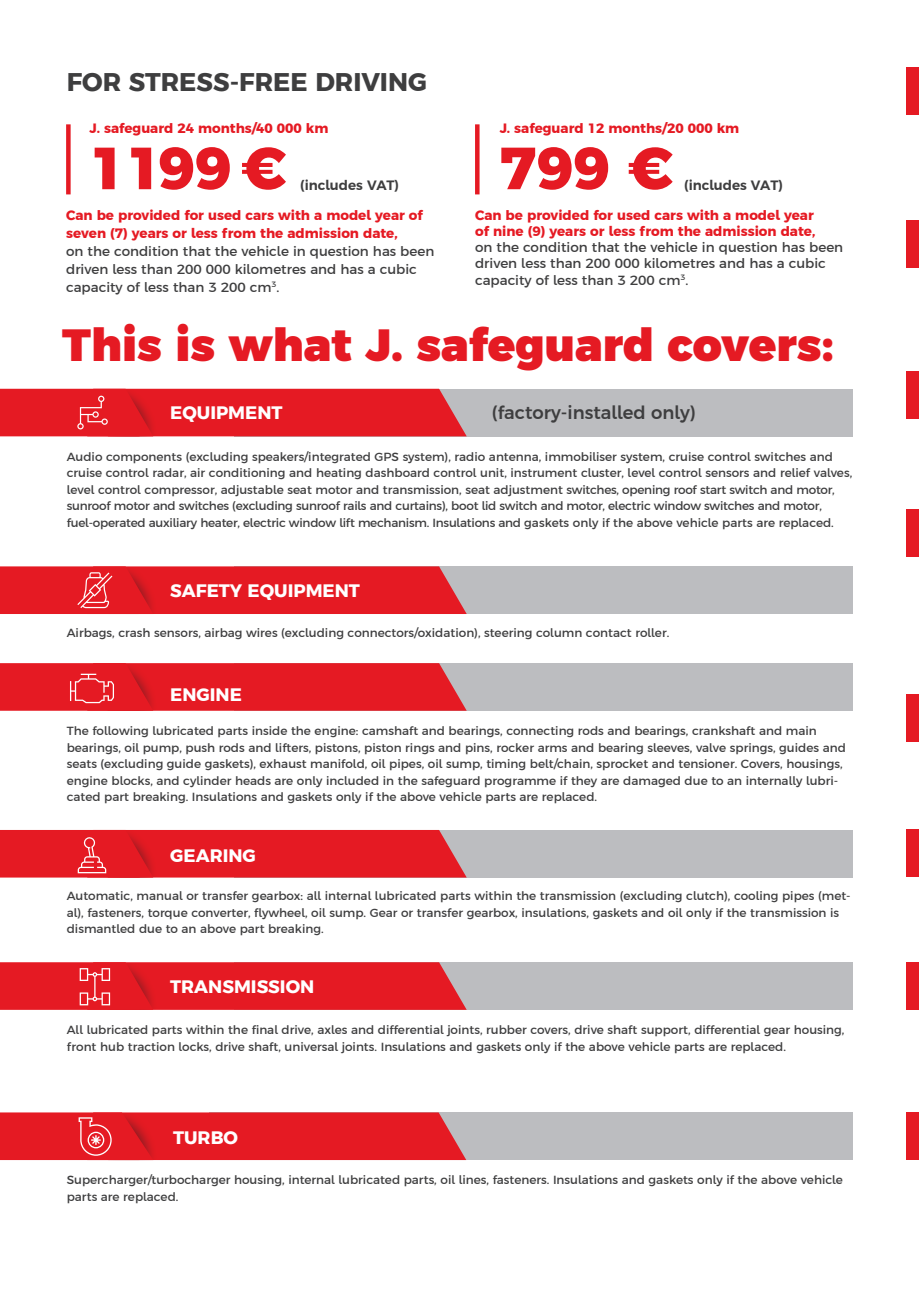
<style>
.page{position:relative;width:919px;height:1289px;background:#fff}
.page>*{position:absolute;margin:0;border:0;box-sizing:border-box;transform-origin:0 0}
.t1{font:800 59.25px "Argentum Sans";color:#e51a23}
.t2{font:900 45px "Argentum Sans";color:#e51a23}
.t3{font:700 25.5px "Argentum Sans";color:#3e3e3f}
.t4{font:700 18px "Argentum Sans";color:#fff}
.t5{font:500 18px "Argentum Sans";color:#3e3e3f}
.t6{font:13.5px/16.2px "Argentum Sans";color:#3e3e3f}
.t7{font:700 13.5px "Argentum Sans";color:#e51a23}
.t8{font:600 13.5px "Argentum Sans";color:#3e3e3f}
.t9{font:12px/16.5px "Argentum Sans";color:#3e3e3f}
.s1{font-weight:700;color:#e51a23}
</style>
<div class="page">
<div style="left:234px;top:389px;width:618px;height:47px;background:#bcbdc0"></div>
<div style="left:234px;top:566px;width:618px;height:48px;background:#bcbdc0"></div>
<div style="left:234px;top:663px;width:618px;height:47px;background:#bcbdc0"></div>
<div style="left:234px;top:830px;width:618px;height:47px;background:#bcbdc0"></div>
<div style="left:234px;top:962px;width:618px;height:47px;background:#bcbdc0"></div>
<svg style="left:0;top:663px;width:466px;height:47px;background:#e3212a"></svg>
<div style="left:0;top:389px;width:466px;height:47px;background:#e51a23"></div>
<svg style="left:0;top:566px;width:466px;height:48px;background:#e3232b"></svg>
<div style="left:0;top:830px;width:466px;height:47px;background:#e51a23"></div>
<svg style="left:0;top:962px;width:466px;height:47px;background:#e3222b"></svg>
<div style="left:906px;top:67px;width:12px;height:47px;background:#e51a23"></div>
<div style="left:906px;top:220px;width:12px;height:47px;background:#e51a23"></div>
<div style="left:906px;top:371px;width:12px;height:48px;background:#e51a23"></div>
<div style="left:906px;top:509px;width:12px;height:48px;background:#e51a23"></div>
<div style="left:906px;top:694px;width:12px;height:48px;background:#e51a23"></div>
<div style="left:906px;top:829px;width:12px;height:47px;background:#e51a23"></div>
<div style="left:906px;top:962px;width:12px;height:47px;background:#e51a23"></div>
<hr style="left:475px;top:124px;width:4px;height:70px;background:#e51a23">
<div style="left:66px;top:124px;width:5px;height:70px;background:#e51a23"></div>
<div style="left:906px;top:1112px;width:12px;height:47px;background:#e51a23"></div>
<div style="left:209px;top:1112px;width:643px;height:47px;background:#bcbdc0"></div>
<svg style="left:0;top:1112px;width:466px;height:47px;background:#e3232b"></svg>
<p class="t3" style="left:67px;top:61px;width:362px">FOR STRESS-FREE DRIVING</p>
<p class="t7" style="left:89px;top:118px;width:240px">J. safeguard 24 months/40 000 km</p>
<p class="t1" style="left:89px;top:120px;width:198px">1 199 €</p>
<p class="t8" style="left:300px;top:174px;width:100px">(includes VAT)</p>
<p class="t6" style="left:66px;top:205px;width:369px;line-height:18px"><span class="s1">Can be provided for used cars with a model year of seven (7) years or less from the admission date,<br></span>on the condition that the vehicle in question has been driven less than 200 000 kilometres and has a cubic capacity of less than 3 200 cm<sup>3</sup>.</p>
<p class="t7" style="left:499px;top:118px;width:241px">J. safeguard 12 months/20 000 km</p>
<p class="t1" style="left:499px;top:120px;width:175px">799 €</p>
<p class="t8" style="left:684px;top:174px;width:100px">(includes VAT)</p>
<p class="t6" style="left:475px;top:206px;width:369px"><span class="s1">Can be provided for used cars with a model year<br>of nine (9) years or less from the admission date,<br></span>on the condition that the vehicle in question has been driven less than 200 000 kilometres and has a cubic capacity of less than 3 200 cm<sup>3</sup>.</p>
<p class="t2" style="left:62px;top:308px;width:772px">This is what J. safeguard covers:</p>
<p class="t4" style="left:170px;top:398px;width:114px">EQUIPMENT</p>
<p class="t5" style="left:492px;top:399px;width:205px">(factory-installed only)</p>
<p class="t9" style="left:67px;top:447px;width:786px">Audio components (excluding speakers/integrated GPS system), radio antenna, immobiliser system, cruise control switches and cruise control radar, air conditioning and heating dashboard control unit, instrument cluster, level control sensors and relief valves, level control compressor, adjustable seat motor and transmission, seat adjustment switches, opening roof start switch and motor, sunroof motor and switches (excluding sunroof rails and curtains), boot lid switch and motor, electric window switches and motor, fuel-operated auxiliary heater, electric window lift mechanism. Insulations and gaskets only if the above vehicle parts are replaced.</p>
<p class="t4" style="left:170px;top:576px;width:191px">SAFETY EQUIPMENT</p>
<p class="t9" style="left:67px;top:623px;width:604px">Airbags, crash sensors, airbag wires (excluding connectors/oxidation), steering column contact roller.</p>
<p class="t4" style="left:170px;top:680px;width:73px">ENGINE</p>
<p class="t9" style="left:67px;top:721px;width:780px">The following lubricated parts inside the engine: camshaft and bearings, connecting rods and bearings, crankshaft and main bearings, oil pump, push rods and lifters, pistons, piston rings and pins, rocker arms and bearing sleeves, valve springs, guides and seats (excluding guide gaskets), exhaust manifold, oil pipes, oil sump, timing belt/chain, sprocket and tensioner. Covers, housings, engine blocks, and cylinder heads are only included in the safeguard programme if they are damaged due to an internally lubri&shy;cated part breaking. Insulations and gaskets only if the above vehicle parts are replaced.</p>
<p class="t4" style="left:170px;top:841px;width:87px">GEARING</p>
<p class="t9" style="left:67px;top:886px;width:785px">Automatic, manual or transfer gearbox: all internal lubricated parts within the transmission (excluding clutch), cooling pipes (met&shy;al), fasteners, torque converter, flywheel, oil sump. Gear or transfer gearbox, insulations, gaskets and oil only if the transmission is dismantled due to an above part breaking.</p>
<p class="t4" style="left:170px;top:971px;width:146px">TRANSMISSION</p>
<p class="t9" style="left:67px;top:1020px;width:779px">All lubricated parts within the final drive, axles and differential joints, rubber covers, drive shaft support, differential gear housing, front hub traction locks, drive shaft, universal joints. Insulations and gaskets only if the above vehicle parts are replaced.</p>
<p class="t4" style="left:173px;top:1123px;width:66px">TURBO</p>
<p class="t9" style="left:67px;top:1170px;width:777px">Supercharger/turbocharger housing, internal lubricated parts, oil lines, fasteners. Insulations and gaskets only if the above vehicle parts are replaced.</p>
</div>
